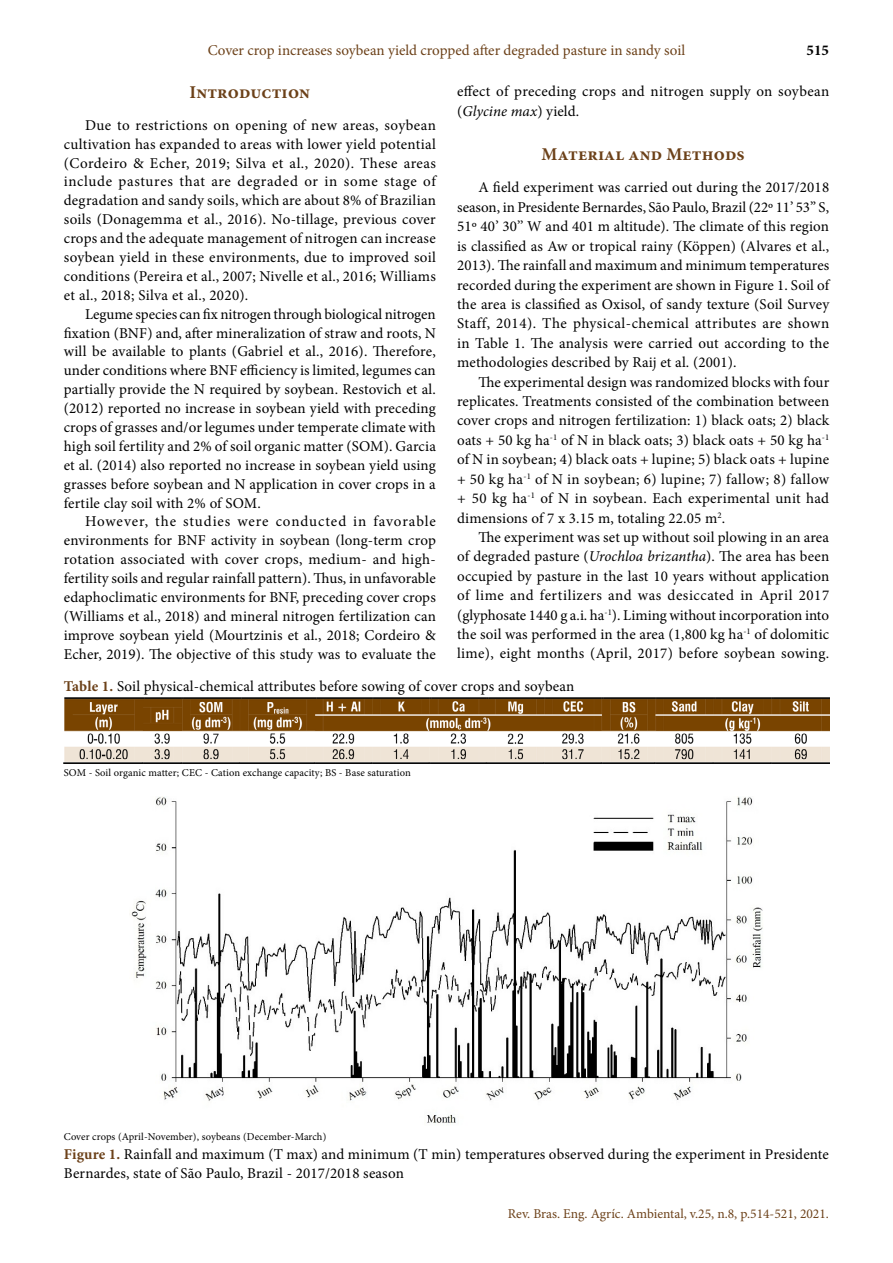
<style>
.page{position:relative;width:893px;height:1263px;background:#fff}
.page>*{position:absolute;margin:0;border:0;box-sizing:border-box;transform-origin:0 0}
.t1{font:700 18px "Minion Pro";letter-spacing:.01em;color:#6c4119}
.t2{font:15px/18.9px "Minion Pro";letter-spacing:.01em;color:#000;text-align:justify}
.t3{font:15px "Minion Pro";color:#6c4119}
.t4{font:700 15px "Minion Pro";color:#000}
.t5{font:13.5px "Minion Pro";color:#6c4119}
.t6{font:10.5px "Minion Pro";letter-spacing:.01em;color:#000}
.s1{font-style:italic}
.s2{font-weight:700;color:#6c4119}
</style>
<div class="page">
<img style="left:64px;top:697px;width:765px;height:67px">
<img style="left:131px;top:797px;width:632px;height:328px">
<p class="t3" style="left:208px;top:40px;width:479px">Cover crop increases soybean yield cropped after degraded pasture in sandy soil</p>
<p class="t4" style="left:806px;top:40px;width:24px">515</p>
<p class="t1" style="left:190px;top:80px;width:122px">Introduction</p>
<p class="t2" style="left:64px;top:116px;width:374px;text-indent:21px">Due to restrictions on opening of new areas, soybean cultivation has expanded to areas with lower yield potential (Cordeiro &amp; Echer, 2019; Silva et al., 2020). These areas include pastures that are degraded or in some stage of degradation and sandy soils, which are about 8% of Brazilian soils (Donagemma et al., 2016). No-tillage, previous cover crops and the adequate management of nitrogen can increase soybean yield in these environments, due to improved soil conditions (Pereira et al., 2007; Nivelle et al., 2016; Williams et al., 2018; Silva et al., 2020).</p>
<p class="t2" style="left:64px;top:304px;width:374px;text-indent:21px">Legume species can fix nitrogen through biological nitrogen fixation (BNF) and, after mineralization of straw and roots, N will be available to plants (Gabriel et al., 2016). Therefore, under conditions where BNF efficiency is limited, legumes can partially provide the N required by soybean. Restovich et al. (2012) reported no increase in soybean yield with preceding crops of grasses and/or legumes under temperate climate with high soil fertility and 2% of soil organic matter (SOM). Garcia et al. (2014) also reported no increase in soybean yield using grasses before soybean and N application in cover crops in a fertile clay soil with 2% of SOM.</p>
<p class="t2" style="left:64px;top:512px;width:374px;text-indent:21px">However, the studies were conducted in favorable environments for BNF activity in soybean (long-term crop rotation associated with cover crops, medium- and high&shy;fertility soils and regular rainfall pattern). Thus, in unfavorable edaphoclimatic environments for BNF, preceding cover crops (Williams et al., 2018) and mineral nitrogen fertilization can improve soybean yield (Mourtzinis et al., 2018; Cordeiro &amp; Echer, 2019). The objective of this study was to evaluate the</p>
<p class="t2" style="left:457px;top:82px;width:374px;line-height:19.4px">effect of preceding crops and nitrogen supply on soybean (<span class="s1">Glycine max</span>) yield.</p>
<p class="t1" style="left:542px;top:142px;width:205px">Material and Methods</p>
<p class="t2" style="left:457px;top:178px;width:374px;line-height:19.4px;text-indent:21px">A field experiment was carried out during the 2017/2018 season, in Presidente Bernardes, São Paulo, Brazil (22º 11’ 53” S, 51º 40’ 30’’ W and 401 m altitude). The climate of this region is classified as Aw or tropical rainy (Köppen) (Alvares et al., 2013). The rainfall and maximum and minimum temperatures recorded during the experiment are shown in Figure 1. Soil of the area is classified as Oxisol, of sandy texture (Soil Survey Staff, 2014). The physical-chemical attributes are shown in Table 1. The analysis were carried out according to the methodologies described by Raij et al. (2001).</p>
<p class="t2" style="left:457px;top:372px;width:374px;line-height:19.4px;text-indent:21px">The experimental design was randomized blocks with four replicates. Treatments consisted of the combination between cover crops and nitrogen fertilization: 1) black oats; 2) black oats + 50 kg ha<sup>-1</sup> of N in black oats; 3) black oats + 50 kg ha<sup>-1 </sup>of N in soybean; 4) black oats + lupine; 5) black oats + lupine + 50 kg ha<sup>-1</sup> of N in soybean; 6) lupine; 7) fallow; 8) fallow + 50 kg ha<sup>-1</sup> of N in soybean. Each experimental unit had dimensions of 7 x 3.15 m, totaling 22.05 m<sup>2</sup>.</p>
<p class="t2" style="left:457px;top:528px;width:374px;line-height:19.4px;text-indent:21px">The experiment was set up without soil plowing in an area of degraded pasture (<span class="s1">Urochloa brizantha</span>). The area has been occupied by pasture in the last 10 years without application of lime and fertilizers and was desiccated in April 2017 (glyphosate 1440 g a.i. ha<sup>-1</sup>). Liming without incorporation into the soil was performed in the area (1,800 kg ha<sup>-1</sup> of dolomitic lime), eight months (April, 2017) before soybean sowing.</p>
<p class="t2" style="left:64px;top:676px;width:512px"><span class="s2">Table 1.</span> Soil physical-chemical attributes before sowing of cover crops and soybean</p>
<p class="t6" style="left:64px;top:765px;width:348px">SOM - Soil organic matter; CEC - Cation exchange capacity; BS - Base saturation</p>
<p class="t6" style="left:64px;top:1130px;width:264px">Cover crops (April-November), soybeans (December-March)</p>
<p class="t2" style="left:64px;top:1145px;width:767px"><span class="s2">Figure 1.</span> Rainfall and maximum (T max) and minimum (T min) temperatures observed during the experiment in Presidente<br>Bernardes, state of São Paulo, Brazil - 2017/2018 season</p>
<p class="t5" style="left:508px;top:1204px;width:323px">Rev. Bras. Eng. Agríc. Ambiental, v.25, n.8, p.514-521, 2021.</p>
</div>
